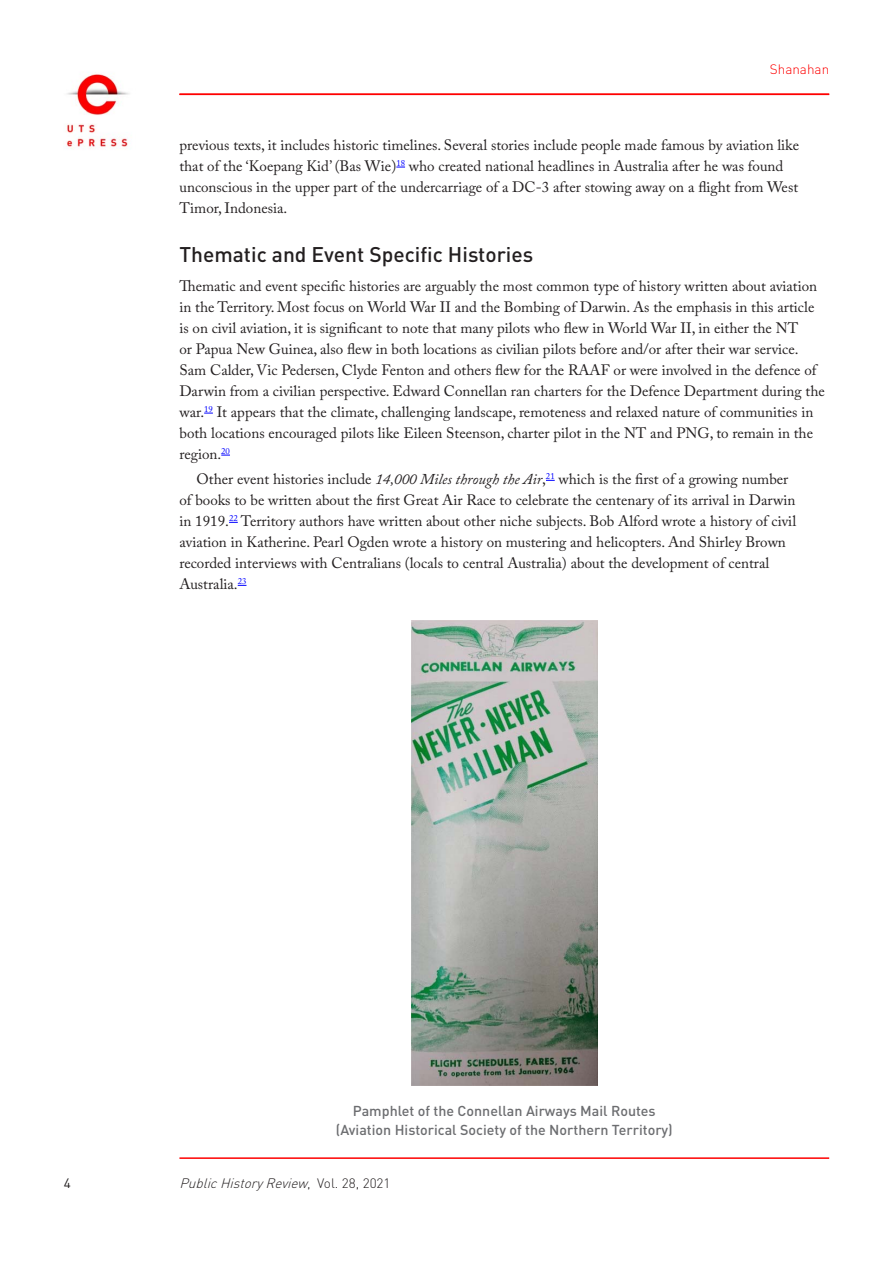
<style>
.page{position:relative;width:893px;height:1263px;background:#fff}
.page>*{position:absolute;margin:0;border:0;box-sizing:border-box;transform-origin:0 0}
.t1{font:500 21px "DIN Pro";color:#231f20}
.t2{font:15px/21px "Adobe Caslon Pro";color:#231f20}
.t3{font:500 14.25px/19.5px "DIN";color:#6c6d70;text-align:center}
.t4{font:italic 300 13.5px "DIN Pro";color:#231f20}
.t5{font:300 13.5px "DIN Pro";color:#fe0000}
.t6{font:13.5px "DIN Pro";color:#231f20}
.s1{font-style:italic}
.s2{font-style:normal}
</style>
<div class="page">
<img style="left:411px;top:621px;width:186px;height:465px">
<img style="left:66px;top:74px;width:63px;height:75px">
<hr style="left:179px;top:94px;width:650px;height:1px;background:#fe0000">
<hr style="left:179px;top:1157px;width:650px;height:2px;background:#fe0000">
<p class="t5" style="left:770px;top:60px;width:61px">Shanahan</p>
<p class="t2" style="left:179px;top:134px;width:621px">previous texts, it includes historic timelines. Several stories include people made famous by aviation like that of the ‘Koepang Kid’ (Bas Wie)<sup>18</sup> who created national headlines in Australia after he was found unconscious in the upper part of the undercarriage of a DC-3 after stowing away on a flight from West Timor, Indonesia.</p>
<h1 class="t1" style="left:179px;top:240px;width:355px">Thematic and Event Specific Histories</h1>
<p class="t2" style="left:179px;top:275px;width:647px">Thematic and event specific histories are arguably the most common type of history written about aviation in the Territory. Most focus on World War II and the Bombing of Darwin. As the emphasis in this article is on civil aviation, it is significant to note that many pilots who flew in World War II, in either the NT<br>or Papua New Guinea, also flew in both locations as civilian pilots before and/or after their war service.<br>Sam Calder, Vic Pedersen, Clyde Fenton and others flew for the RAAF or were involved in the defence of Darwin from a civilian perspective. Edward Connellan ran charters for the Defence Department during the war.<sup>19</sup> It appears that the climate, challenging landscape, remoteness and relaxed nature of communities in both locations encouraged pilots like Eileen Steenson, charter pilot in the NT and PNG, to remain in the region.<sup>20</sup></p>
<p class="t2" style="left:179px;top:469px;width:618px;text-indent:17px">Other event histories include <span class="s1">14,000 Miles through the Air</span>,<sup>21</sup> which is the first of a growing number of books to be written about the first Great Air Race to celebrate the centenary of its arrival in Darwin in 1919.<sup>22</sup> Territory authors have written about other niche subjects. Bob Alford wrote a history of civil aviation in Katherine. Pearl Ogden wrote a history on mustering and helicopters. And Shirley Brown recorded interviews with Centralians (locals to central Australia) about the development of central Australia.<sup>23</sup></p>
<p class="t3" style="left:336px;top:1100px;width:338px">Pamphlet of the Connellan Airways Mail Routes (Aviation Historical Society of the Northern Territory)</p>
<p class="t6" style="left:64px;top:1174px;width:9px">4</p>
<p class="t4" style="left:179px;top:1174px;width:213px">PublicHistoryReview<span class="s2">, V o l . 2 8 , 2 0 2 1</span></p>
</div>
